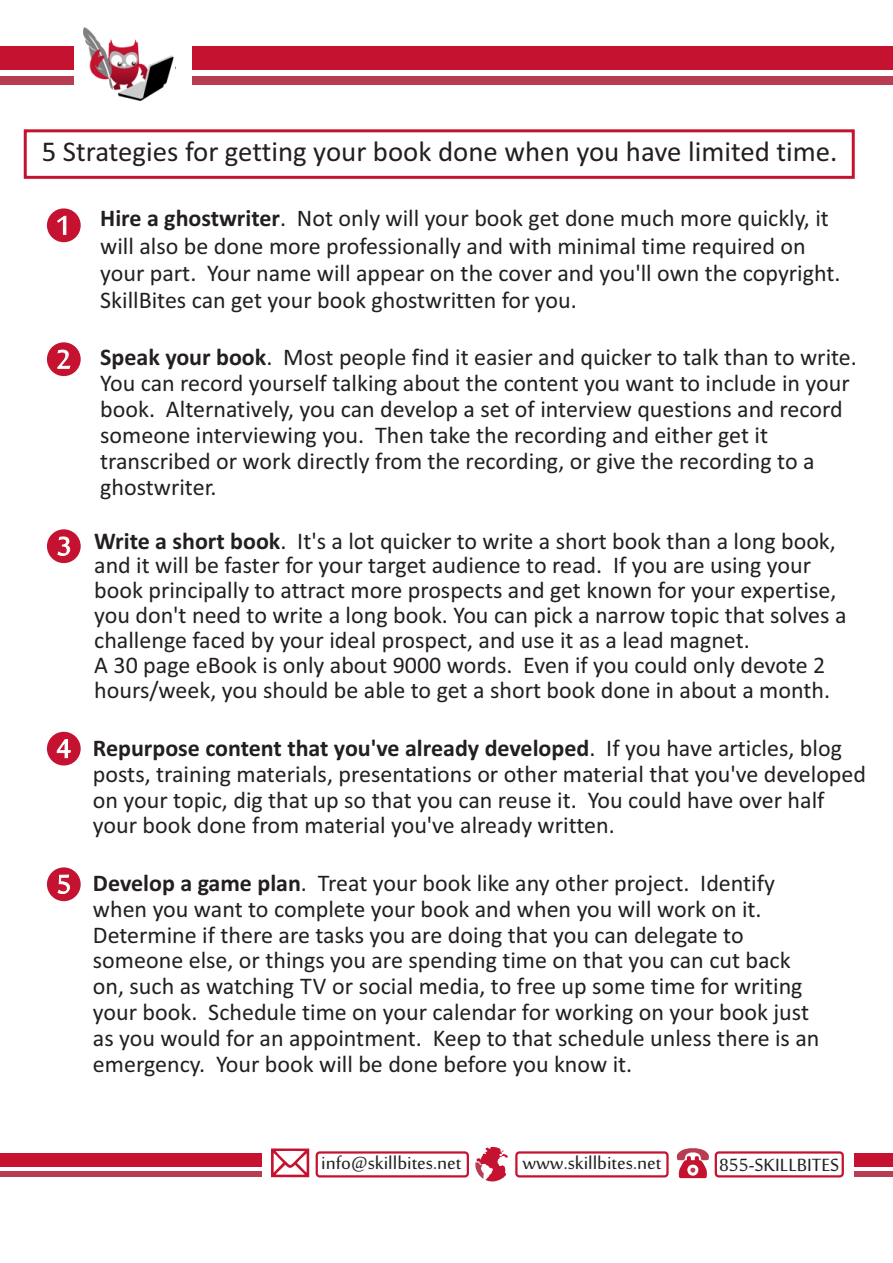
<style>
.page{position:relative;width:893px;height:1263px;background:#fff}
.page>*{position:absolute;margin:0;border:0;box-sizing:border-box;transform-origin:0 0}
.t1{font:28.8px "Calibri";color:#231f20}
.t2{font:24.45px "Sakkal Majalla";color:#231f20}
.t3{font:24px/25.8px "Calibri";color:#231f20}
.s1{font-family:"Sakkal Majalla";font-size:36px;color:#fff}
.s2{font-weight:700}
</style>
<div class="page">
<div style="left:24px;top:129px;width:831px;height:50px;border:3px solid #c41230"></div>
<div style="left:47px;top:208px;width:34px;height:34px;background:#c41230;border-radius:50%"></div>
<div style="left:47px;top:342px;width:34px;height:34px;background:#c41230;border-radius:50%"></div>
<div style="left:47px;top:529px;width:34px;height:34px;background:#c41230;border-radius:50%"></div>
<div style="left:47px;top:732px;width:34px;height:33px;background:#c41230;border-radius:50%"></div>
<div style="left:47px;top:867px;width:34px;height:34px;background:#c41230;border-radius:50%"></div>
<img style="left:83px;top:28px;width:91px;height:73px">
<div style="left:192px;top:46px;width:700px;height:23px;background:#c41230"></div>
<div style="left:192px;top:76px;width:700px;height:9px;background:#b83d52"></div>
<div style="left:1px;top:46px;width:73px;height:23px;background:#c41230"></div>
<div style="left:1px;top:76px;width:73px;height:9px;background:#b83d52"></div>
<div style="left:0;top:1153px;width:262px;height:14px;background:#c41230"></div>
<div style="left:0;top:1171px;width:262px;height:5px;background:#b83d52"></div>
<svg style="left:475px;top:1147px;width:33px;height:35px"></svg>
<div style="left:515px;top:1151px;width:154px;height:26px;border:2px solid #c41230;border-radius:3px"></div>
<svg style="left:677px;top:1148px;width:32px;height:30px"></svg>
<div style="left:715px;top:1151px;width:129px;height:26px;border:2px solid #c41230;border-radius:3px"></div>
<svg style="left:271px;top:1148px;width:39px;height:29px"></svg>
<div style="left:316px;top:1151px;width:153px;height:26px;border:2px solid #c41230;border-radius:3px"></div>
<div style="left:854px;top:1153px;width:39px;height:14px;background:#c41230"></div>
<div style="left:854px;top:1171px;width:39px;height:5px;background:#b83d52"></div>
<p class="t1" style="left:42px;top:140px;width:797px">5 Strategies for getting your book done when you have limited time.</p>
<p class="t3" style="left:100px;top:207px;width:742px;line-height:27.3px;text-indent:-44px"><span class="s1">1</span> <span class="s2">Hire a ghostwriter</span>. Not only will your book get done much more quickly, it will also be done more professionally and with minimal time required on your part. Your name will appear on the cover and you'll own the copyright.<br>SkillBites can get your book ghostwritten for you.</p>
<p class="t3" style="left:100px;top:346px;width:758px;text-indent:-44px"><span class="s1">2</span> <span class="s2">Speak your book</span>. Most people find it easier and quicker to talk than to write.<br>You can record yourself talking about the content you want to include in your book. Alternatively, you can develop a set of interview questions and record someone interviewing you. Then take the recording and either get it transcribed or work directly from the recording, or give the recording to a ghostwriter.</p>
<p class="t3" style="left:94px;top:530px;width:754px;line-height:24.8px;text-indent:-37px"><span class="s1">3</span> <span class="s2">Write a short book</span>. It's a lot quicker to write a short book than a long book, and it will be faster for your target audience to read. If you are using your book principally to attract more prospects and get known for your expertise, you don't need to write a long book. You can pick a narrow topic that solves a challenge faced by your ideal prospect, and use it as a lead magnet.<br>A 30 page eBook is only about 9000 words. Even if you could only devote 2 hours/week, you should be able to get a short book done in about a month.</p>
<p class="t3" style="left:93px;top:737px;width:775px;text-indent:-37px"><span class="s1">4</span> <span class="s2">Repurpose content that you've already developed</span>. If you have articles, blog posts, training materials, presentations or other material that you've developed on your topic, dig that up so that you can reuse it. You could have over half your book done from material you've already written.</p>
<p class="t3" style="left:93px;top:872px;width:728px;text-indent:-36px"><span class="s1">5</span> <span class="s2">Develop a game plan</span>. Treat your book like any other project. Identify when you want to complete your book and when you will work on it.<br>Determine if there are tasks you are doing that you can delegate to someone else, or things you are spending time on that you can cut back on, such as watching TV or social media, to free up some time for writing your book. Schedule time on your calendar for working on your book just as you would for an appointment. Keep to that schedule unless there is an emergency. Your book will be done before you know it.</p>
<p class="t2" style="left:321px;top:1152px;width:142px">info@skillbites.net</p>
<p class="t2" style="left:522px;top:1152px;width:140px">www.skillbites.net</p>
<p class="t2" style="left:719px;top:1154px;width:122px">855-SKILLBITES</p>
</div>
